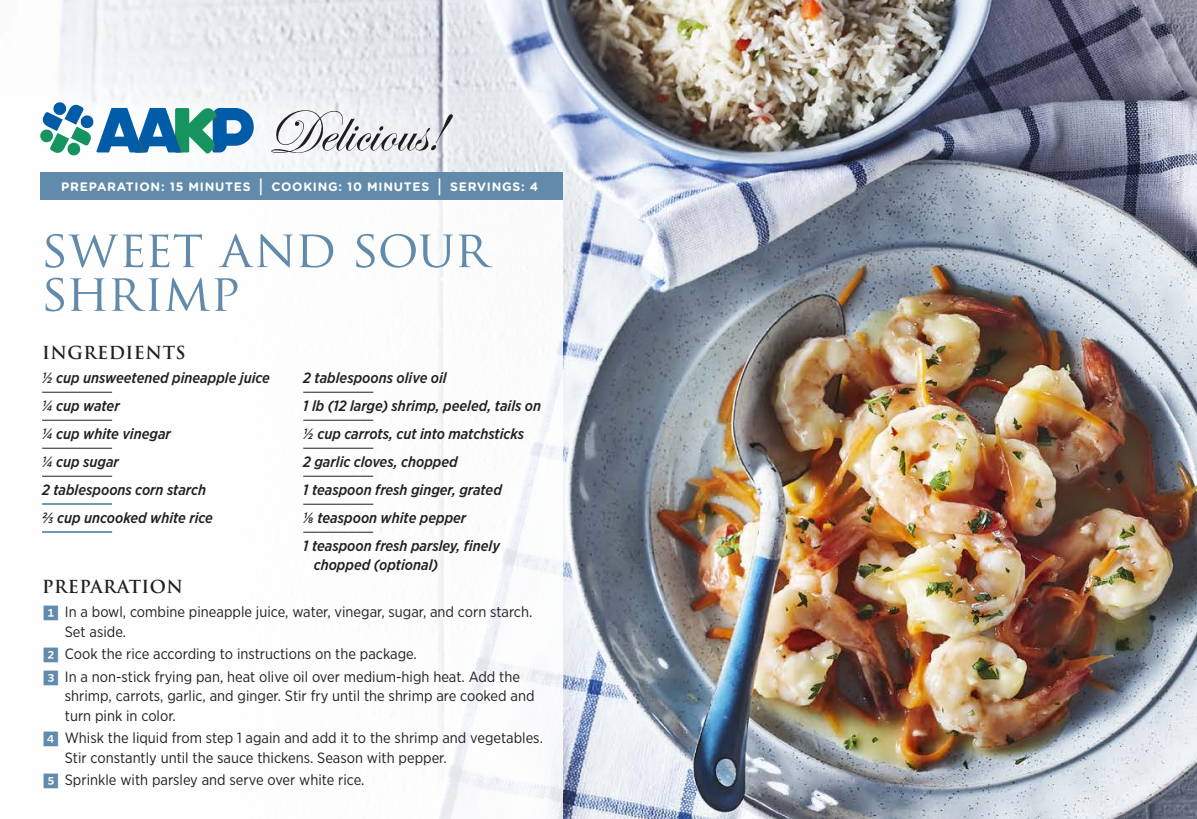
<style>
.page{position:relative;width:1197px;height:819px;background:#fff}
.page>*{position:absolute;margin:0;border:0;box-sizing:border-box;transform-origin:0 0}
.t1{font:50.75px/43.8px "Trajan Pro";letter-spacing:-.01em;color:#628bab}
.t2{font:700 17.5px "Trajan Pro";letter-spacing:.03em;color:#231f20}
.t3{font:14.88px/19.2px "Gotham Narrow";color:#231f20}
.t4{font:italic 500 14.88px/28px "Gotham Narrow";color:#231f20}
.t5{font:700 12.25px "Gotham Rounded";letter-spacing:.06em;color:#fff}
.s1{font-size:18.38px}
.s2{font-family:"Whitney Index Black Square Bd";font-size:17.5px;color:#628bab}
</style>
<div class="page">
<img style="left:60px;top:0;width:1137px;height:819px">
<svg style="left:60px;top:30px;width:521px;height:789px;fill:#e8ebf0"></svg>
<div style="left:40px;top:172px;width:523px;height:647px;background:#fff"></div>
<svg style="left:40px;top:102px;width:214px;height:53px"></svg>
<img style="left:265px;top:100px;width:190px;height:62px">
<div style="left:40px;top:172px;width:523px;height:28px;background:#628bab"></div>
<svg style="left:42px;top:392px;width:71px;height:1px"></svg>
<svg style="left:42px;top:420px;width:71px;height:1px"></svg>
<svg style="left:42px;top:448px;width:71px;height:1px"></svg>
<svg style="left:42px;top:476px;width:71px;height:1px"></svg>
<svg style="left:42px;top:503px;width:71px;height:2px"></svg>
<svg style="left:42px;top:531px;width:71px;height:2px"></svg>
<svg style="left:303px;top:392px;width:140px;height:1px"></svg>
<svg style="left:303px;top:420px;width:140px;height:1px"></svg>
<svg style="left:303px;top:448px;width:240px;height:1px"></svg>
<svg style="left:303px;top:476px;width:232px;height:1px"></svg>
<svg style="left:303px;top:504px;width:226px;height:1px"></svg>
<svg style="left:303px;top:532px;width:219px;height:1px"></svg>
<p class="t5" style="left:61px;top:178px;width:478px">PREPARATION: 15 MINUTES <span class="s1">|</span> COOKING: 10 MINUTES <span class="s1">|</span> SERVINGS: 4</p>
<h1 class="t1" style="left:42px;top:226px;width:448px">SWEET AND SOUR<br>SHRIMP</h1>
<p class="t2" style="left:42px;top:342px;width:145px">INGREDIENTS</p>
<p class="t4" style="left:42px;top:364px;width:229px">½ cup unsweetened pineapple juice ¼ cup water<br>¼ cup white vinegar<br>¼ cup sugar<br>2 tablespoons corn starch<br>2/3 cup uncooked white rice</p>
<p class="t4" style="left:303px;top:364px;width:239px">2 tablespoons olive oil<br>1 lb (12 large) shrimp, peeled, tails on ½ cup carrots, cut into matchsticks<br>2 garlic cloves, chopped<br>1 teaspoon fresh ginger, grated<br>1/8 teaspoon white pepper<br>1 teaspoon fresh parsley, finely</p>
<p class="t4" style="left:314px;top:551px;width:126px">chopped (optional)</p>
<p class="t2" style="left:42px;top:576px;width:142px">PREPARATION</p>
<p class="t3" style="left:65px;top:602px;width:469px;text-indent:-23px"><span class="s2">1</span> In a bowl, combine pineapple juice, water, vinegar, sugar, and corn starch.<br>Set aside.</p>
<p class="t3" style="left:42px;top:642px;width:479px;line-height:22.8px"><span class="s2">2</span> Cook the rice according to instructions on the package.<br><span class="s2">3</span> In a non-stick frying pan, heat olive oil over medium-high heat. Add the</p>
<p class="t3" style="left:65px;top:686px;width:471px">shrimp, carrots, garlic, and ginger. Stir fry until the shrimp are cooked and turn pink in color.</p>
<p class="t3" style="left:65px;top:728px;width:480px;text-indent:-23px"><span class="s2">4</span> Whisk the liquid from step 1 again and add it to the shrimp and vegetables.<br>Stir constantly until the sauce thickens. Season with pepper.</p>
<p class="t3" style="left:42px;top:770px;width:324px"><span class="s2">5</span> Sprinkle with parsley and serve over white rice.</p>
</div>
